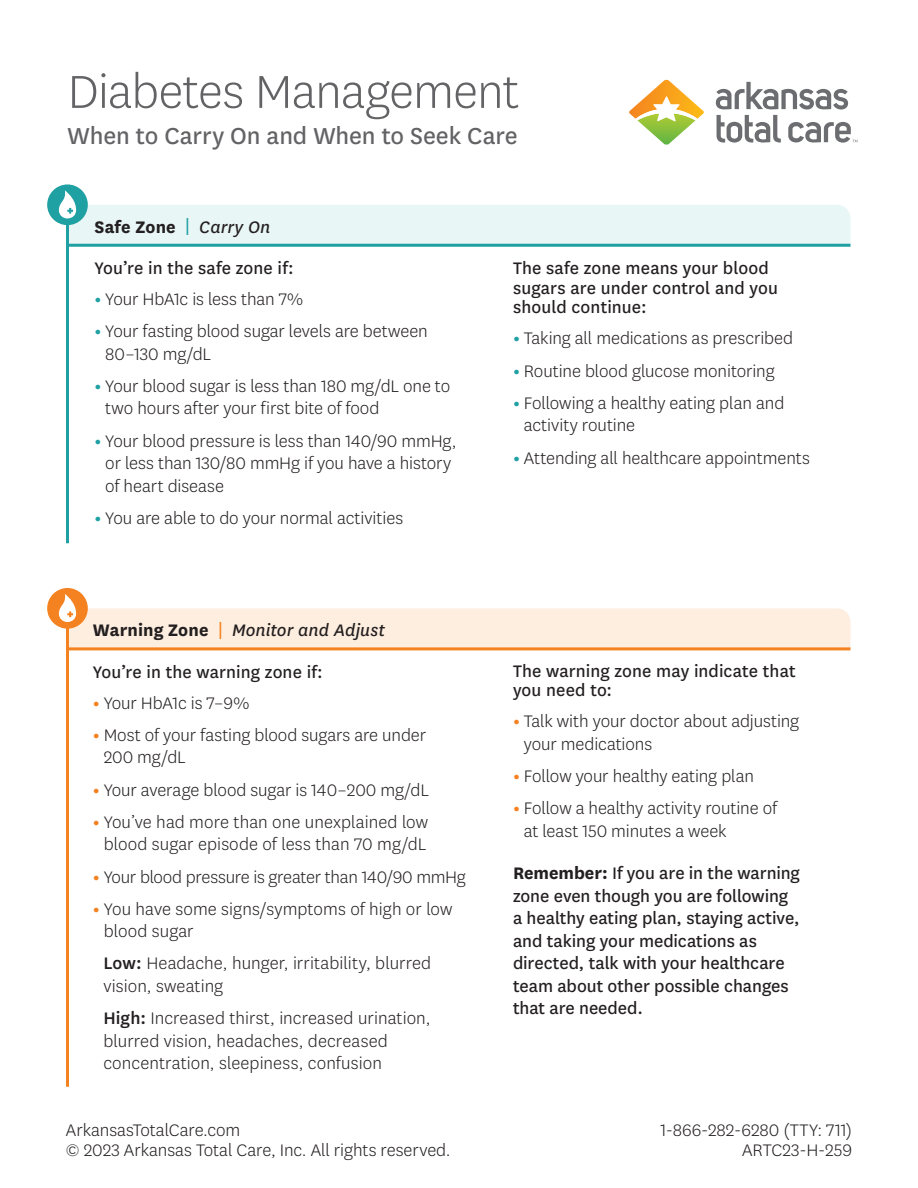
<style>
.page{position:relative;width:918px;height:1188px;background:#fff}
.page>*{position:absolute;margin:0;border:0;box-sizing:border-box;transform-origin:0 0}
.t1{font:300 54px "Centene Sans";letter-spacing:-.015em;color:#636366}
.t2{font:27px "Centene Sans";letter-spacing:-.005em;color:#636366}
.t3{font:300 19.5px/22.5px "Centene Sans";color:#231f20}
.t4{font:19.5px/22.5px "Centene Sans";color:#231f20}
.t5{font:italic 19.5px "Centene Sans";letter-spacing:.005em;color:#231f20}
.t6{font:700 19.5px "Centene Sans";letter-spacing:.01em;color:#231f20}
.s1{font-weight:400;color:#1fa0a3}
.s2{font-weight:400;font-style:italic}
.s3{font-weight:700;color:#1fa0a3}
.s4{font-weight:700;font-style:normal}
.s5{font-style:normal;color:#f58220}
.s6{font-weight:700;color:#f58220}
.s7{font-weight:500}
.s8{font-weight:700}
</style>
<div class="page">
<img style="left:629px;top:79px;width:229px;height:66px">
<hr style="left:68px;top:244px;width:782px;height:3px;background:#1fa0a3">
<hr style="left:66px;top:207px;width:3px;height:336px;background:#1fa0a3">
<div style="left:47px;top:184px;width:41px;height:41px;background:#1fa0a3;border-radius:50%"></div>
<svg style="left:59px;top:190px;width:791px;height:54px"></svg>
<hr style="left:66px;top:622px;width:3px;height:465px;background:#f58220">
<div style="left:47px;top:588px;width:41px;height:41px;background:#f58220;border-radius:50%"></div>
<svg style="left:59px;top:594px;width:791px;height:53px"></svg>
<hr style="left:68px;top:647px;width:782px;height:3px;background:#f58220">
<h1 class="t1" style="left:68px;top:58px;width:453px">Diabetes Management</h1>
<h2 class="t2" style="left:68px;top:118px;width:452px">When to Carry On and When to Seek Care</h2>
<h3 class="t6" style="left:94px;top:213px;width:177px">Safe Zone <span class="s1">|</span> <span class="s2">Carry On</span></h3>
<p class="t4" style="left:94px;top:256px;width:201px">You’re in the safe zone if:</p>
<p class="t3" style="left:94px;top:287px;width:210px"><span class="s3">•</span> Your HbA1c is less than 7%</p>
<p class="t3" style="left:105px;top:319px;width:324px;text-indent:-11px"><span class="s3">•</span> Your fasting blood sugar levels are between<br>80–130 mg/dL</p>
<p class="t3" style="left:105px;top:374px;width:346px;text-indent:-11px"><span class="s3">•</span> Your blood sugar is less than 180 mg/dL one to two hours after your first bite of food</p>
<p class="t3" style="left:105px;top:429px;width:353px;text-indent:-11px"><span class="s3">•</span> Your blood pressure is less than 140/90 mmHg, or less than 130/80 mmHg if you have a history of heart disease</p>
<p class="t3" style="left:94px;top:506px;width:310px"><span class="s3">•</span> You are able to do your normal activities</p>
<h3 class="t5" style="left:93px;top:618px;width:294px"><span class="s4">Warning Zone</span> <span class="s5">|</span> Monitor and Adjust</h3>
<p class="t4" style="left:93px;top:659px;width:232px">You’re in the warning zone if:</p>
<p class="t3" style="left:93px;top:691px;width:158px"><span class="s6">•</span> Your HbA1c is 7–9%</p>
<p class="t3" style="left:104px;top:723px;width:324px;text-indent:-11px"><span class="s6">•</span> Most of your fasting blood sugars are under<br>200 mg/dL</p>
<p class="t3" style="left:93px;top:778px;width:337px"><span class="s6">•</span> Your average blood sugar is 140–200 mg/dL</p>
<p class="t3" style="left:93px;top:810px;width:337px;text-align:center"><span class="s6">•</span> You’ve had more than one unexplained low blood sugar episode of less than 70 mg/dL</p>
<p class="t3" style="left:93px;top:865px;width:374px"><span class="s6">•</span> Your blood pressure is greater than 140/90 mmHg</p>
<p class="t3" style="left:104px;top:897px;width:350px;text-indent:-11px"><span class="s6">•</span> You have some signs/symptoms of high or low blood sugar</p>
<p class="t3" style="left:103px;top:952px;width:329px"><span class="s7">Low:</span> Headache, hunger, irritability, blurred vision, sweating</p>
<p class="t3" style="left:103px;top:1006px;width:329px"><span class="s7">High:</span> Increased thirst, increased urination, blurred vision, headaches, decreased concentration, sleepiness, confusion</p>
<p class="t4" style="left:513px;top:258px;width:267px;line-height:19.5px">The safe zone means your blood sugars are under control and you should continue:</p>
<p class="t3" style="left:513px;top:327px;width:282px"><span class="s3">•</span> Taking all medications as prescribed</p>
<p class="t3" style="left:513px;top:359px;width:263px"><span class="s3">•</span> Routine blood glucose monitoring</p>
<p class="t3" style="left:524px;top:391px;width:262px;text-indent:-11px"><span class="s3">•</span> Following a healthy eating plan and activity routine</p>
<p class="t3" style="left:513px;top:446px;width:298px"><span class="s3">•</span> Attending all healthcare appointments</p>
<p class="t4" style="left:513px;top:660px;width:284px;line-height:19.5px">The warning zone may indicate that you need to:</p>
<p class="t3" style="left:524px;top:710px;width:277px;text-indent:-11px"><span class="s6">•</span> Talk with your doctor about adjusting your medications</p>
<p class="t3" style="left:513px;top:764px;width:243px"><span class="s6">•</span> Follow your healthy eating plan</p>
<p class="t3" style="left:524px;top:797px;width:255px;text-indent:-11px"><span class="s6">•</span> Follow a healthy activity routine of at least 150 minutes a week</p>
<p class="t4" style="left:513px;top:861px;width:289px"><span class="s8">Remember:</span> If you are in the warning zone even though you are following a healthy eating plan, staying active, and taking your medications as directed, talk with your healthcare team about other possible changes that are needed.</p>
<p class="t3" style="left:66px;top:1120px;width:386px;line-height:19.5px">ArkansasTotalCare.com<br>© 2023 Arkansas Total Care, Inc. All rights reserved.</p>
<p class="t3" style="left:660px;top:1120px;width:193px;line-height:19.5px;text-align:right">1-866-282-6280 (TTY: 711)<br>ARTC23-H-259</p>
</div>
